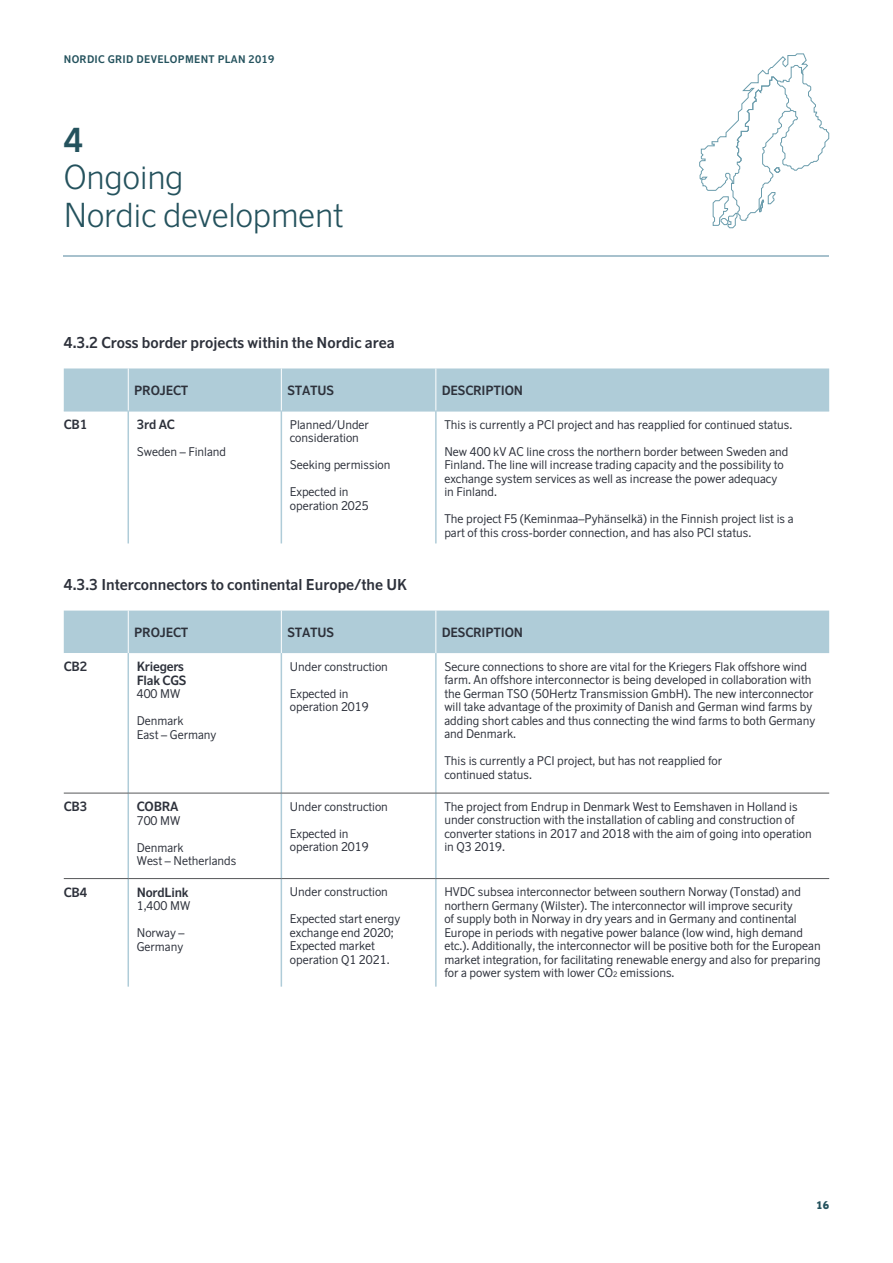
<style>
.page{position:relative;width:893px;height:1263px;background:#fff}
.page>*{position:absolute;margin:0;border:0;box-sizing:border-box;transform-origin:0 0}
.t1{font:300 33px/37.5px "Scandinavian";color:#24525d}
.t2{font:700 33px "Scandinavian";color:#24525d}
.t3{font:700 15px "Scandinavian";color:#2d313b}
.t4{font:700 12.75px/13.5px "Scandinavian";letter-spacing:-.015em;color:#2d313b}
.t5{font:12px/13.5px "Scandinavian";color:#2d313b}
.t6{font:700 10.5px "Scandinavian";letter-spacing:.03em;color:#24525d}
.t7{font:900 10.5px "Scandinavian";color:#24525d}
.s1{font-size:7.5px}
</style>
<div class="page">
<hr style="left:64px;top:255px;width:765px;height:2px;background:#a7c1cd">
<svg style="left:699px;top:53px;width:130px;height:175px"></svg>
<svg style="left:64px;top:610px;width:765px;height:377px"></svg>
<hr style="left:128px;top:611px;width:1px;height:42px;background:#fff">
<hr style="left:281px;top:611px;width:1px;height:42px;background:#fff">
<hr style="left:435px;top:611px;width:1px;height:42px;background:#fff">
<hr style="left:128px;top:653px;width:1px;height:140px;background:#afccd8">
<hr style="left:281px;top:653px;width:1px;height:140px;background:#afccd8">
<hr style="left:435px;top:653px;width:2px;height:140px;background:#afccd8">
<hr style="left:128px;top:793px;width:1px;height:85px;background:#afccd8">
<hr style="left:281px;top:793px;width:1px;height:85px;background:#afccd8">
<hr style="left:435px;top:793px;width:2px;height:85px;background:#afccd8">
<hr style="left:128px;top:879px;width:1px;height:108px;background:#afccd8">
<hr style="left:281px;top:879px;width:1px;height:108px;background:#afccd8">
<hr style="left:435px;top:879px;width:2px;height:108px;background:#afccd8">
<hr style="left:64px;top:793px;width:64px;height:1px;background:#57585a">
<hr style="left:128px;top:793px;width:153px;height:1px;background:#57585a">
<hr style="left:281px;top:793px;width:155px;height:1px;background:#57585a">
<hr style="left:436px;top:793px;width:393px;height:1px;background:#57585a">
<hr style="left:64px;top:878px;width:64px;height:1px;background:#57585a">
<hr style="left:128px;top:878px;width:153px;height:1px;background:#57585a">
<hr style="left:281px;top:878px;width:155px;height:1px;background:#57585a">
<hr style="left:436px;top:878px;width:393px;height:1px;background:#57585a">
<div style="left:64px;top:368px;width:765px;height:43px;background:#afccd8"></div>
<hr style="left:128px;top:368px;width:1px;height:43px;background:#fff">
<hr style="left:281px;top:368px;width:1px;height:43px;background:#fff">
<hr style="left:435px;top:368px;width:1px;height:43px;background:#fff">
<hr style="left:128px;top:411px;width:1px;height:132px;background:#afccd8">
<hr style="left:281px;top:411px;width:1px;height:132px;background:#afccd8">
<hr style="left:435px;top:411px;width:2px;height:132px;background:#afccd8">
<hr style="left:64px;top:411px;width:64px;height:1px;background:#afccd8">
<hr style="left:128px;top:411px;width:153px;height:1px;background:#afccd8">
<hr style="left:281px;top:411px;width:155px;height:1px;background:#afccd8">
<hr style="left:436px;top:411px;width:393px;height:1px;background:#afccd8">
<p class="t6" style="left:64px;top:53px;width:212px">NORDIC GRID DEVELOPMENT PLAN 2019</p>
<h1 class="t2" style="left:64px;top:119px;width:21px">4</h1>
<h1 class="t1" style="left:64px;top:159px;width:281px">Ongoing<br>Nordic development</h1>
<p class="t3" style="left:64px;top:333px;width:332px">4.3.2 Cross border projects within the Nordic area</p>
<p class="t4" style="left:134px;top:383px;width:56px">PROJECT</p>
<p class="t4" style="left:287px;top:383px;width:48px">STATUS</p>
<p class="t4" style="left:442px;top:383px;width:83px">DESCRIPTION</p>
<p class="t4" style="left:64px;top:418px;width:25px">CB1</p>
<p class="t4" style="left:137px;top:418px;width:40px">3rd AC</p>
<p class="t5" style="left:137px;top:445px;width:91px">Sweden – Finland</p>
<p class="t5" style="left:290px;top:417px;width:81px">Planned/Under consideration</p>
<p class="t5" style="left:290px;top:458px;width:102px">Seeking permission</p>
<p class="t5" style="left:290px;top:485px;width:80px">Expected in operation 2025</p>
<p class="t3" style="left:64px;top:575px;width:345px">4.3.3 Interconnectors to continental Europe/the UK</p>
<p class="t5" style="left:444px;top:417px;width:350px">This is currently a PCI project and has reapplied for continued status.</p>
<p class="t5" style="left:444px;top:444px;width:346px">New 400 kV AC line cross the northern border between Sweden and Finland. The line will increase trading capacity and the possibility to exchange system services as well as increase the power adequacy in Finland.</p>
<p class="t5" style="left:444px;top:512px;width:351px">The project F5 (Keminmaa–Pyhänselkä) in the Finnish project list is a part of this cross-border connection, and has also PCI status.</p>
<p class="t4" style="left:134px;top:625px;width:56px">PROJECT</p>
<p class="t4" style="left:287px;top:625px;width:48px">STATUS</p>
<p class="t4" style="left:442px;top:625px;width:83px">DESCRIPTION</p>
<p class="t4" style="left:64px;top:660px;width:25px">CB2</p>
<p class="t4" style="left:137px;top:660px;width:51px">Kriegers<br>Flak CGS</p>
<p class="t5" style="left:137px;top:687px;width:45px">400 MW</p>
<p class="t5" style="left:137px;top:714px;width:81px">Denmark<br>East – Germany</p>
<p class="t4" style="left:64px;top:800px;width:25px">CB3</p>
<p class="t4" style="left:137px;top:800px;width:43px">COBRA</p>
<p class="t5" style="left:137px;top:813px;width:45px">700 MW</p>
<p class="t5" style="left:137px;top:840px;width:101px">Denmark<br>West – Netherlands</p>
<p class="t4" style="left:64px;top:885px;width:25px">CB4</p>
<p class="t4" style="left:137px;top:885px;width:53px">NordLink</p>
<p class="t5" style="left:137px;top:899px;width:55px">1,400 MW</p>
<p class="t5" style="left:137px;top:926px;width:49px">Norway –<br>Germany</p>
<p class="t5" style="left:290px;top:659px;width:100px">Under construction</p>
<p class="t5" style="left:290px;top:686px;width:80px">Expected in operation 2019</p>
<p class="t5" style="left:444px;top:659px;width:372px">Secure connections to shore are vital for the Kriegers Flak offshore wind farm. An offshore interconnector is being developed in collaboration with the German TSO (50Hertz Transmission GmbH). The new interconnector will take advantage of the proximity of Danish and German wind farms by adding short cables and thus connecting the wind farms to both Germany and Denmark.</p>
<p class="t5" style="left:444px;top:754px;width:279px">This is currently a PCI project, but has not reapplied for continued status.</p>
<p class="t5" style="left:290px;top:799px;width:100px">Under construction</p>
<p class="t5" style="left:290px;top:826px;width:80px">Expected in operation 2019</p>
<p class="t5" style="left:444px;top:799px;width:369px">The project from Endrup in Denmark West to Eemshaven in Holland is under construction with the installation of cabling and construction of converter stations in 2017 and 2018 with the aim of going into operation in Q3 2019.</p>
<p class="t5" style="left:290px;top:885px;width:100px">Under construction</p>
<p class="t5" style="left:290px;top:912px;width:112px">Expected start energy exchange end 2020;<br>Expected market operation Q1 2021.</p>
<p class="t5" style="left:444px;top:885px;width:378px">HVDC subsea interconnector between southern Norway (Tonstad) and northern Germany (Wilster). The interconnector will improve security<br>of supply both in Norway in dry years and in Germany and continental Europe in periods with negative power balance (low wind, high demand etc.). Additionally, the interconnector will be positive both for the European market integration, for facilitating renewable energy and also for preparing for a power system with lower CO<span class="s1">2</span> emissions.</p>
<p class="t7" style="left:816px;top:1198px;width:15px">16</p>
</div>
